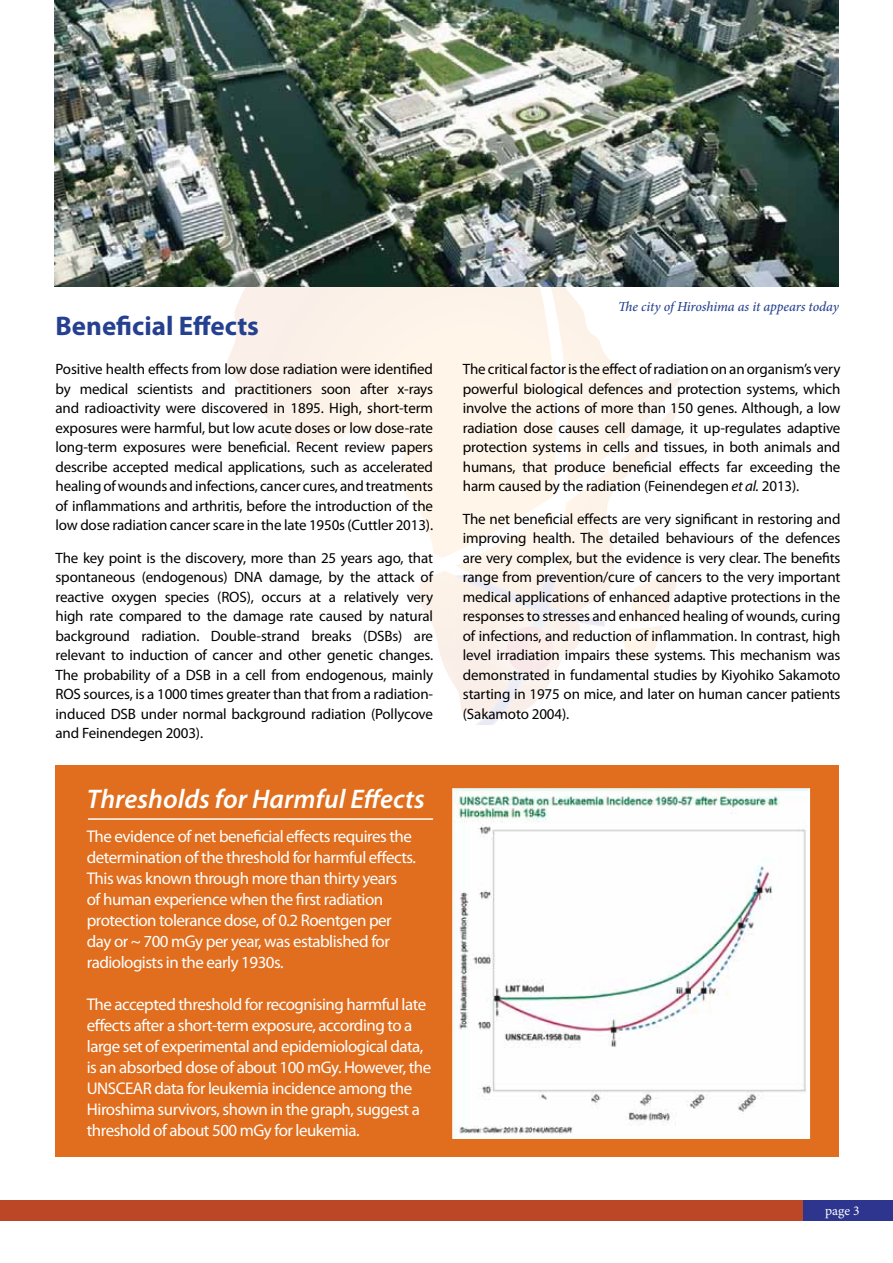
<style>
.page{position:relative;width:893px;height:1263px;background:#fff}
.page>*{position:absolute;margin:0;border:0;box-sizing:border-box;transform-origin:0 0}
.t1{font:italic 600 27px "Myriad Pro";color:#fff}
.t2{font:700 27px "Myriad Pro";color:#25408f}
.t3{font:16.95px/21px "Myriad Pro";letter-spacing:-.03em;color:#fff}
.t4{font:15px/19.5px "Myriad Pro";letter-spacing:-.01em;color:#000;text-align:justify}
.t5{font:italic 500 13.8px "Minion Pro";letter-spacing:-.01em;color:#25408f}
.t6{font:13.5px "Minion Pro";color:#fff}
.s1{font-style:italic}
</style>
<div class="page">
<div style="left:0;top:1200px;width:881px;height:21px;background:#bc4727"></div>
<div style="left:803px;top:1200px;width:90px;height:21px;background:#2e358e"></div>
<svg style="left:624px;top:628px;width:38px;height:31px"></svg>
<svg style="left:227px;top:287px;width:455px;height:325px"></svg>
<svg style="left:336px;top:287px;width:231px;height:399px;fill:#fff5e9"></svg>
<img style="left:455px;top:627px;width:125px;height:88px">
<img style="left:456px;top:575px;width:149px;height:51px">
<img style="left:458px;top:575px;width:147px;height:50px">
<img style="left:475px;top:575px;width:2px;height:150px">
<img style="left:477px;top:575px;width:79px;height:150px">
<img style="left:478px;top:575px;width:77px;height:150px">
<svg style="left:506px;top:626px;width:47px;height:48px"></svg>
<div style="left:56px;top:765px;width:783px;height:392px;background:#e06e1e"></div>
<img style="left:455px;top:791px;width:352px;height:345px">
<div style="left:452px;top:788px;width:358px;height:351px;border:2px solid #fff"></div>
<hr style="left:88px;top:818px;width:345px;height:2px;background:#fff">
<img style="left:54px;top:0;width:785px;height:287px">
<h1 class="t2" style="left:56px;top:308px;width:205px">Beneficial Effects</h1>
<p class="t4" style="left:56px;top:359px;width:379px">Positive health effects from low dose radiation were identified by medical scientists and practitioners soon after x-rays and radioactivity were discovered in 1895. High, short-term exposures were harmful, but low acute doses or low dose-rate long-term exposures were beneficial. Recent review papers describe accepted medical applications, such as accelerated healing of wounds and infections, cancer cures, and treatments of inflammations and arthritis, before the introduction of the low dose radiation cancer scare in the late 1950s (Cuttler 2013).</p>
<p class="t4" style="left:56px;top:547px;width:379px">The key point is the discovery, more than 25 years ago, that spontaneous (endogenous) DNA damage, by the attack of reactive oxygen species (ROS), occurs at a relatively very high rate compared to the damage rate caused by natural background radiation. Double-strand breaks (DSBs) are relevant to induction of cancer and other genetic changes.<br>The probability of a DSB in a cell from endogenous, mainly ROS sources, is a 1000 times greater than that from a radiation&shy;induced DSB under normal background radiation (Pollycove and Feinendegen 2003).</p>
<h1 class="t1" style="left:87px;top:782px;width:339px">Thresholds for Harmful Effects</h1>
<p class="t3" style="left:87px;top:826px;width:331px">The evidence of net beneficial effects requires the determination of the threshold for harmful effects.<br>This was known through more than thirty years<br>of human experience when the first radiation protection tolerance dose, of 0.2 Roentgen per day or ~ 700 mGy per year, was established for radiologists in the early 1930s.</p>
<p class="t3" style="left:87px;top:994px;width:346px">The accepted threshold for recognising harmful late effects after a short-term exposure, according to a large set of experimental and epidemiological data, is an absorbed dose of about 100 mGy. However, the UNSCEAR data for leukemia incidence among the Hiroshima survivors, shown in the graph, suggest a threshold of about 500 mGy for leukemia.</p>
<p class="t5" style="left:618px;top:297px;width:222px">The city of Hiroshima as it appears today</p>
<p class="t4" style="left:463px;top:359px;width:379px">The critical factor is the effect of radiation on an organism’s very powerful biological defences and protection systems, which involve the actions of more than 150 genes. Although, a low radiation dose causes cell damage, it up-regulates adaptive protection systems in cells and tissues, in both animals and humans, that produce beneficial effects far exceeding the harm caused by the radiation (Feinendegen <span class="s1">et al.</span> 2013).</p>
<p class="t4" style="left:463px;top:508px;width:379px">The net beneficial effects are very significant in restoring and improving health. The detailed behaviours of the defences are very complex, but the evidence is very clear. The benefits range from prevention/cure of cancers to the very important medical applications of enhanced adaptive protections in the responses to stresses and enhanced healing of wounds, curing of infections, and reduction of inflammation. In contrast, high level irradiation impairs these systems. This mechanism was demonstrated in fundamental studies by Kiyohiko Sakamoto starting in 1975 on mice, and later on human cancer patients (Sakamoto 2004).</p>
<p class="t6" style="left:825px;top:1201px;width:36px">page 3</p>
</div>
